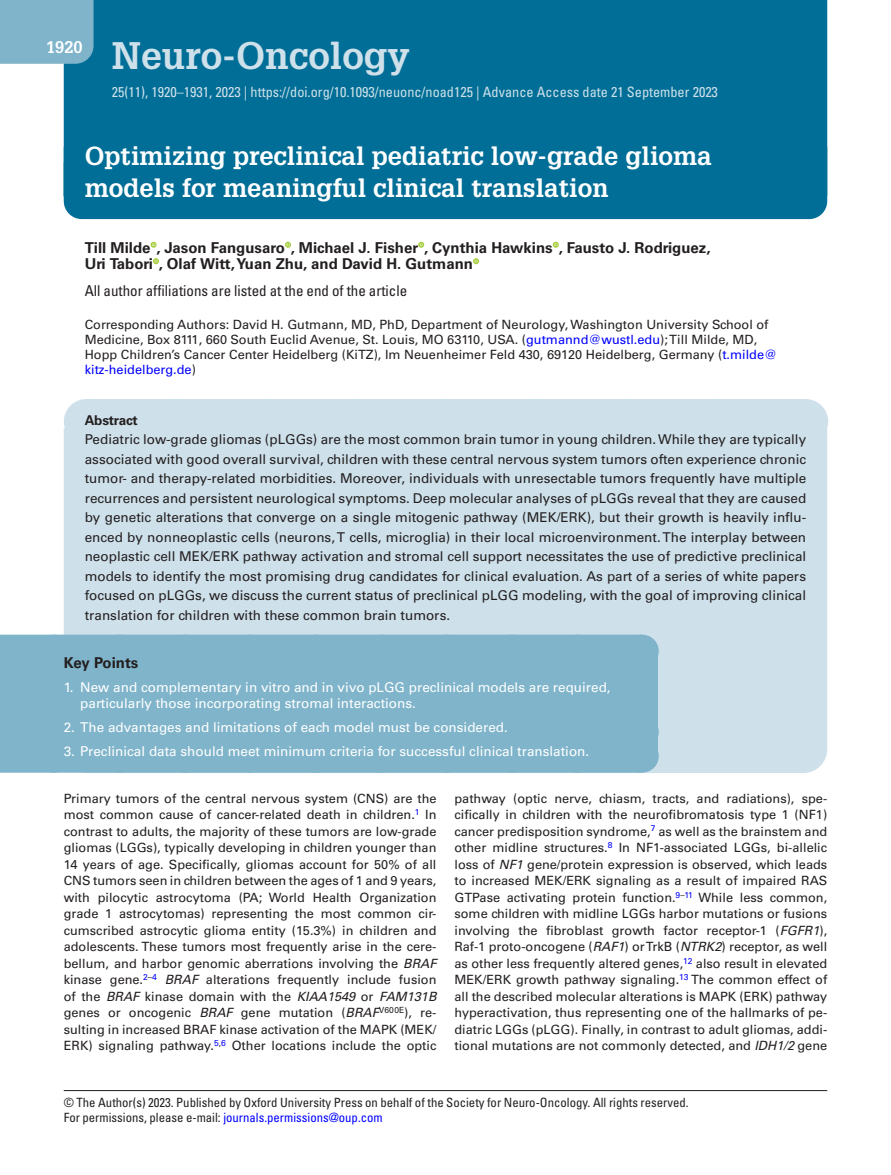
<style>
.page{position:relative;width:891px;height:1175px;background:#fff}
.page>*{position:absolute;margin:0;border:0;box-sizing:border-box;transform-origin:0 0}
.t1{font:700 37.5px "Glypha LT Std";color:#cee0ea}
.t2{font:700 25.5px/31.5px "Glypha LT Std";color:#fff}
.t3{font:700 16.5px "Glypha LT Std";color:#fff}
.t4{font:700 15px/16.5px "Univers LT Std";color:#231f20}
.t5{font:condensed 15px "Univers LT Std";color:#231f20}
.t6{font:condensed 14.25px "Univers LT Std";color:#cee0ea}
.t7{font:13.5px/19.5px "Univers LT Std";color:#231f20;text-align:justify}
.t8{font:13.5px/16.5px "Univers LT Std";color:#fff}
.t9{font:700 13.5px "Univers LT Std";letter-spacing:-.015em;color:#231f20}
.t10{font:12.75px/16.5px "Univers LT Std";color:#231f20;text-align:justify}
.t11{font:condensed 12.75px/15px "Univers LT Std";color:#231f20}
.s1{color:#00f}
.s2{font-style:italic}
</style>
<div class="page">
<div style="left:64px;top:0;width:763px;height:219px;background:#006e96"></div>
<div style="left:0;top:0;width:94px;height:64px;background:#7fb4ca"></div>
<svg style="left:151px;top:242px;width:6px;height:6px"></svg>
<svg style="left:285px;top:242px;width:6px;height:6px"></svg>
<svg style="left:418px;top:242px;width:6px;height:6px"></svg>
<svg style="left:553px;top:242px;width:6px;height:6px"></svg>
<svg style="left:153px;top:258px;width:6px;height:6px"></svg>
<svg style="left:473px;top:258px;width:6px;height:6px"></svg>
<div style="left:86px;top:399px;width:719px;height:45px;background:#cee0ea"></div>
<hr style="left:805px;top:399px;width:1px;height:45px;background:#cee0ea">
<div style="left:64px;top:428px;width:763px;height:345px;background:#cee0ea"></div>
<div style="left:0;top:652px;width:658px;height:20px;background:#7fb4ca"></div>
<div style="left:0;top:634px;width:641px;height:33px;background:#7fb4ca"></div>
<svg style="left:54px;top:634px;width:555px;height:1px"></svg>
<hr style="left:641px;top:634px;width:1px;height:33px;background:#7fb4ca">
<div style="left:0;top:668px;width:658px;height:44px;background:#7fb4ca"></div>
<div style="left:0;top:709px;width:658px;height:24px;background:#7fb4ca"></div>
<div style="left:0;top:733px;width:658px;height:27px;background:#7fb4ca"></div>
<div style="left:0;top:739px;width:641px;height:33px;background:#7fb4ca"></div>
<hr style="left:641px;top:739px;width:1px;height:33px;background:#7fb4ca">
<hr style="left:64px;top:1090px;width:763px;height:1px;background:#231f20">
<div style="left:64px;top:147px;width:763px;height:70px;background:#006e96"></div>
<hr style="left:85px;top:175px;width:1px;height:42px;background:#006e96">
<hr style="left:805px;top:175px;width:1px;height:42px;background:#006e96">
<p class="t3" style="left:46px;top:37px;width:38px">1920</p>
<h1 class="t1" style="left:112px;top:32px;width:299px">Neuro-Oncology</h1>
<p class="t6" style="left:112px;top:83px;width:608px">25(11), 1920–1931, 2023 | https://doi.org/10.1093/neuonc/noad125 | Advance Access date 21 September 2023</p>
<h2 class="t2" style="left:85px;top:140px;width:629px">Optimizing preclinical pediatric low-grade glioma models for meaningful clinical translation</h2>
<p class="t4" style="left:85px;top:239px;width:627px">Till Milde , Jason Fangusaro , Michael J. Fisher , Cynthia Hawkins , Fausto J. Rodriguez,<br>Uri Tabori , Olaf Witt, Yuan Zhu, and David H. Gutmann</p>
<p class="t5" style="left:85px;top:281px;width:324px">All author affiliations are listed at the end of the article</p>
<p class="t10" style="left:85px;top:316px;width:694px;line-height:15px;text-align:left">Corresponding Authors: David H. Gutmann, MD, PhD, Department of Neurology, Washington University School of Medicine, Box 8111, 660 South Euclid Avenue, St. Louis, MO 63110, USA. (<span class="s1">gutmannd@wustl.edu</span>); Till Milde, MD, Hopp Children’s Cancer Center Heidelberg (KiTZ), Im Neuenheimer Feld 430, 69120 Heidelberg, Germany (<span class="s1">t.milde@ kitz-heidelberg.de</span>)</p>
<p class="t9" style="left:85px;top:412px;width:55px">Abstract</p>
<p class="t7" style="left:85px;top:429px;width:723px">Pediatric low-grade gliomas (pLGGs) are the most common brain tumor in young children. While they are typically associated with good overall survival, children with these central nervous system tumors often experience chronic tumor- and therapy-related morbidities. Moreover, individuals with unresectable tumors frequently have multiple recurrences and persistent neurological symptoms. Deep molecular analyses of pLGGs reveal that they are caused by genetic alterations that converge on a single mitogenic pathway (MEK/ERK), but their growth is heavily influ&shy;enced by nonneoplastic cells (neurons, T cells, microglia) in their local microenvironment. The interplay between neoplastic cell MEK/ERK pathway activation and stromal cell support necessitates the use of predictive preclinical models to identify the most promising drug candidates for clinical evaluation. As part of a series of white papers focused on pLGGs, we discuss the current status of preclinical pLGG modeling, with the goal of improving clinical translation for children with these common brain tumors.</p>
<p class="t4" style="left:64px;top:654px;width:76px">Key Points</p>
<p class="t8" style="left:80px;top:678px;width:532px;text-indent:-16px">1. New and complementary in vitro and in vivo pLGG preclinical models are required, particularly those incorporating stromal interactions.</p>
<p class="t8" style="left:64px;top:719px;width:446px">2. The advantages and limitations of each model must be considered.</p>
<p class="t8" style="left:64px;top:743px;width:527px">3. Preclinical data should meet minimum criteria for successful clinical translation.</p>
<p class="t10" style="left:64px;top:790px;width:374px">Primary tumors of the central nervous system (CNS) are the most common cause of cancer-related death in children.<sup>1</sup> In contrast to adults, the majority of these tumors are low-grade gliomas (LGGs), typically developing in children younger than 14 years of age. Specifically, gliomas account for 50% of all CNS tumors seen in children between the ages of 1 and 9 years, with pilocytic astrocytoma (PA; World Health Organization grade 1 astrocytomas) representing the most common cir&shy;cumscribed astrocytic glioma entity (15.3%) in children and adolescents. These tumors most frequently arise in the cere&shy;bellum, and harbor genomic aberrations involving the <span class="s2">BRAF </span>kinase gene.<sup>2</sup><sup>–</sup><sup>4</sup> <span class="s2">BRAF</span> alterations frequently include fusion of the <span class="s2">BRAF</span> kinase domain with the <span class="s2">KIAA1549</span> or <span class="s2">FAM131B </span>genes or oncogenic <span class="s2">BRAF</span> gene mutation (<span class="s2">BRAF</span><sup>V600E</sup>), re&shy;sulting in increased BRAF kinase activation of the MAPK (MEK/ ERK) signaling pathway.<sup>5</sup><sup>,</sup><sup>6</sup> Other locations include the optic</p>
<p class="t10" style="left:455px;top:790px;width:374px">pathway (optic nerve, chiasm, tracts, and radiations), spe&shy;cifically in children with the neurofibromatosis type 1 (NF1) cancer predisposition syndrome,<sup>7</sup> as well as the brainstem and other midline structures.<sup>8</sup> In NF1-associated LGGs, bi-allelic loss of <span class="s2">NF1</span> gene/protein expression is observed, which leads to increased MEK/ERK signaling as a result of impaired RAS GTPase activating protein function.<sup>9</sup><sup>–</sup><sup>11</sup> While less common, some children with midline LGGs harbor mutations or fusions involving the fibroblast growth factor receptor-1 (<span class="s2">FGFR1</span>), Raf-1 proto-oncogene (<span class="s2">RAF1</span>) or TrkB (<span class="s2">NTRK2</span>) receptor, as well as other less frequently altered genes,<sup>12</sup> also result in elevated MEK/ERK growth pathway signaling.<sup>13</sup> The common effect of all the described molecular alterations is MAPK (ERK) pathway hyperactivation, thus representing one of the hallmarks of pe&shy;diatric LGGs (pLGG). Finally, in contrast to adult gliomas, addi&shy;tional mutations are not commonly detected, and <span class="s2">IDH1/2</span> gene</p>
<p class="t11" style="left:64px;top:1095px;width:626px">© The Author(s) 2023. Published by Oxford University Press on behalf of the Society for Neuro-Oncology. All rights reserved.<br>For permissions, please e-mail: <span class="s1">journals.permissions@oup.com</span></p>
</div>
